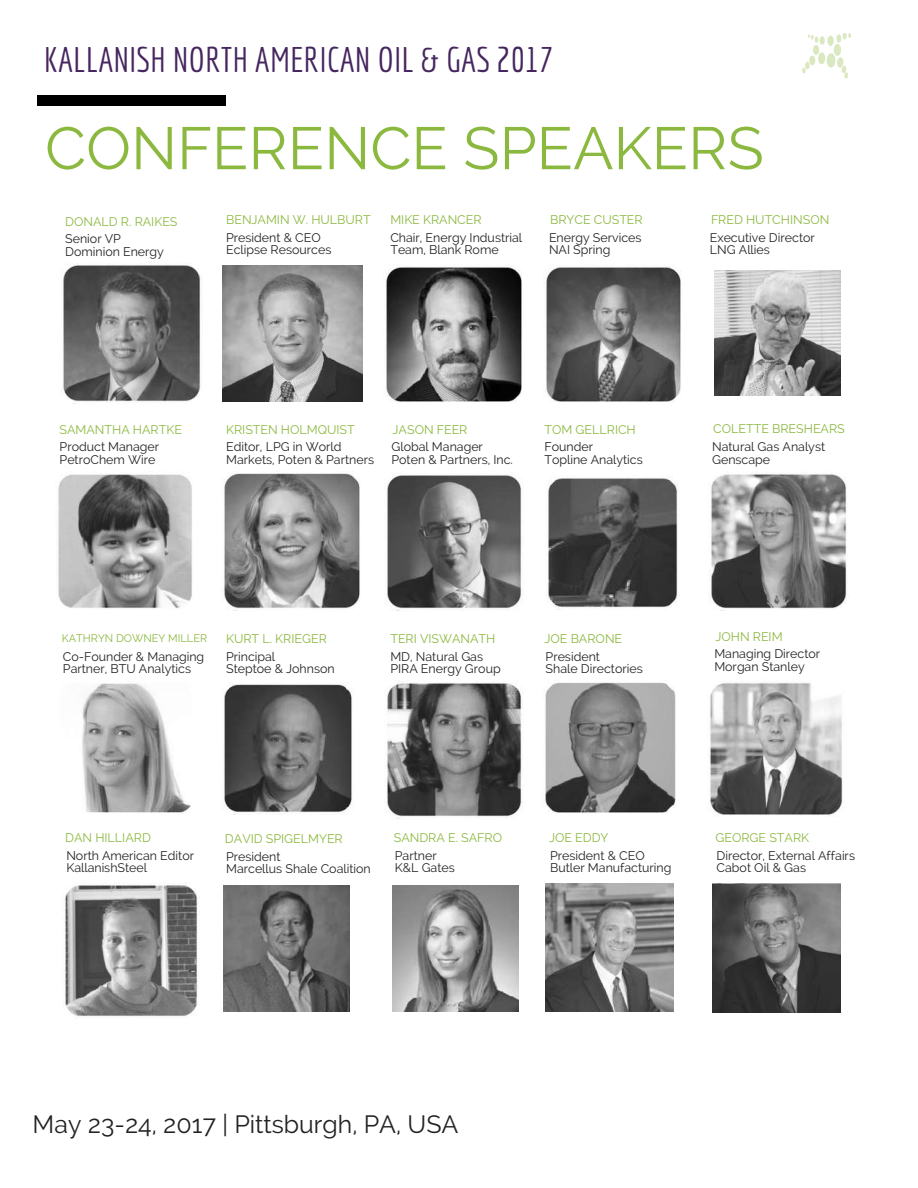
<style>
.page{position:relative;width:918px;height:1188px;background:#fff}
.page>*{position:absolute;margin:0;border:0;box-sizing:border-box;transform-origin:0 0}
.t1{font:59.55px "Raleway";color:#8bb83e}
.t2{font:34.8px "Economica";color:#45265f}
.t3{font:24.9px "Raleway";color:#222}
.t4{font:12.45px/12.3px "Raleway";color:#222}
.t5{font:12.45px "Raleway";color:#8bb83e}
.t6{font:10.95px "Raleway";color:#8bb83e}
</style>
<div class="page">
<img style="left:802px;top:34px;width:48px;height:45px">
<div style="left:37px;top:96px;width:189px;height:10px;background:#000"></div>
<img style="left:386px;top:265px;width:136px;height:137px">
<img style="left:546px;top:266px;width:135px;height:136px">
<img style="left:58px;top:474px;width:134px;height:135px">
<img style="left:224px;top:473px;width:136px;height:138px">
<img style="left:387px;top:475px;width:135px;height:136px">
<img style="left:548px;top:478px;width:130px;height:132px">
<img style="left:545px;top:682px;width:131px;height:131px">
<img style="left:386px;top:683px;width:136px;height:136px">
<img style="left:224px;top:684px;width:128px;height:129px">
<img style="left:63px;top:264px;width:138px;height:140px">
<img style="left:710px;top:473px;width:137px;height:138px">
<img style="left:710px;top:683px;width:133px;height:134px">
<img style="left:65px;top:885px;width:133px;height:132px">
<img style="left:82px;top:683px;width:109px;height:130px">
<img style="left:714px;top:270px;width:126px;height:126px">
<img style="left:224px;top:885px;width:126px;height:126px">
<img style="left:393px;top:885px;width:126px;height:126px">
<img style="left:223px;top:266px;width:139px;height:136px">
<img style="left:546px;top:883px;width:128px;height:128px">
<img style="left:712px;top:884px;width:128px;height:128px">
<h2 class="t2" style="left:44px;top:39px;width:511px">KALLANISH NORTH AMERICAN OIL &amp; GAS 2017</h2>
<h1 class="t1" style="left:45px;top:113px;width:720px">CONFERENCE SPEAKERS</h1>
<p class="t5" style="left:65px;top:214px;width:114px">DONALD R. RAIKES</p>
<p class="t4" style="left:65px;top:233px;width:100px">Senior VP<br>Dominion Energy</p>
<p class="t5" style="left:226px;top:213px;width:146px">BENJAMIN W. HULBURT</p>
<p class="t4" style="left:226px;top:232px;width:107px">President &amp; CEO<br>Eclipse Resources</p>
<p class="t5" style="left:390px;top:213px;width:93px">MIKE KRANCER</p>
<p class="t4" style="left:390px;top:232px;width:133px">Chair, Energy Industrial<br>Team, Blank Rome</p>
<p class="t5" style="left:550px;top:213px;width:94px">BRYCE CUSTER</p>
<p class="t4" style="left:549px;top:232px;width:94px">Energy Services<br>NAI Spring</p>
<p class="t5" style="left:60px;top:422px;width:124px">SAMANTHA HARTKE</p>
<p class="t4" style="left:60px;top:441px;width:101px">Product Manager<br>PetroChem Wire</p>
<p class="t5" style="left:226px;top:422px;width:130px">KRISTEN HOLMQUIST</p>
<p class="t4" style="left:226px;top:441px;width:150px">Editor, LPG in World<br>Markets, Poten &amp; Partners</p>
<p class="t5" style="left:393px;top:422px;width:76px">JASON FEER</p>
<p class="t4" style="left:391px;top:441px;width:123px">Global Manager<br>Poten &amp; Partners, Inc.</p>
<p class="t5" style="left:544px;top:422px;width:93px">TOM GELLRICH</p>
<p class="t4" style="left:544px;top:441px;width:100px">Founder<br>Topline Analytics</p>
<p class="t5" style="left:711px;top:213px;width:120px">FRED HUTCHINSON</p>
<p class="t4" style="left:710px;top:232px;width:107px">Executive Director<br>LNG Allies</p>
<p class="t5" style="left:713px;top:421px;width:133px">COLETTE BRESHEARS</p>
<p class="t4" style="left:712px;top:441px;width:115px">Natural Gas Analyst<br>Genscape</p>
<p class="t6" style="left:62px;top:631px;width:147px">KATHRYN DOWNEY MILLER</p>
<p class="t4" style="left:63px;top:650px;width:143px">Co-Founder &amp; Managing<br>Partner, BTU Analytics</p>
<p class="t5" style="left:226px;top:631px;width:102px">KURT L. KRIEGER</p>
<p class="t5" style="left:390px;top:631px;width:107px">TERI VISWANATH</p>
<p class="t4" style="left:390px;top:650px;width:112px">MD, Natural Gas<br>PIRA Energy Group</p>
<p class="t4" style="left:226px;top:650px;width:110px">Principal<br>Steptoe &amp; Johnson</p>
<p class="t5" style="left:544px;top:631px;width:79px">JOE BARONE</p>
<p class="t4" style="left:546px;top:650px;width:99px">President<br>Shale Directories</p>
<p class="t5" style="left:715px;top:629px;width:69px">JOHN REIM</p>
<p class="t4" style="left:714px;top:648px;width:107px">Managing Director<br>Morgan Stanley</p>
<p class="t5" style="left:65px;top:830px;width:87px">DAN HILLIARD</p>
<p class="t4" style="left:66px;top:849px;width:129px">North American Editor<br>KallanishSteel</p>
<p class="t5" style="left:225px;top:832px;width:119px">DAVID SPIGELMYER</p>
<p class="t4" style="left:226px;top:850px;width:146px">President<br>Marcellus Shale Coalition</p>
<p class="t5" style="left:394px;top:830px;width:110px">SANDRA E. SAFRO</p>
<p class="t4" style="left:395px;top:849px;width:62px">Partner<br>K&amp;L Gates</p>
<p class="t5" style="left:549px;top:830px;width:61px">JOE EDDY</p>
<p class="t4" style="left:550px;top:849px;width:123px">President &amp; CEO<br>Butler Manufacturing</p>
<p class="t5" style="left:715px;top:830px;width:95px">GEORGE STARK</p>
<p class="t4" style="left:717px;top:849px;width:140px">Director, External Affairs<br>Cabot Oil &amp; Gas</p>
<h3 class="t3" style="left:33px;top:1109px;width:427px">May 23-24, 2017 | Pittsburgh, PA, USA</h3>
</div>
